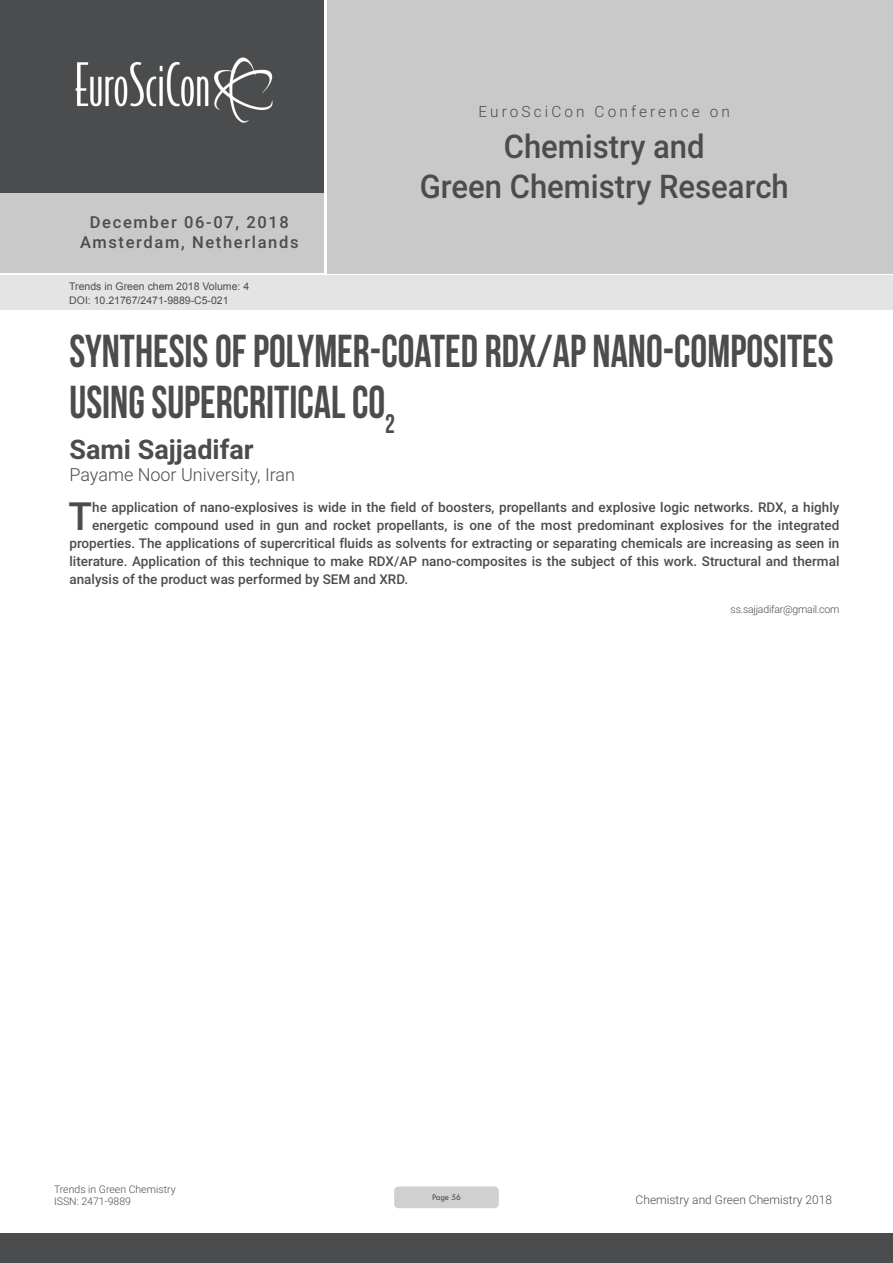
<style>
.page{position:relative;width:893px;height:1263px;background:#fff}
.page>*{position:absolute;margin:0;border:0;box-sizing:border-box;transform-origin:0 0}
.t1{font:46.05px/50.7px "Bebas Neue";color:#4b4c4d;scale:.92 1}
.Abstract{font:500 38.85px "Roboto";color:#4b4c4d}
.t2{font:500 32.7px/39.2px "Roboto";color:#4b4c4d;text-align:center;scale:.95 1}
.t3{font:700 27px "Roboto";color:#4b4c4d}
.t4{font:300 18px "Roboto";color:#4b4c4d}
.t5{font:500 16.5px/19.8px "Roboto";letter-spacing:.1em;color:#4b4c4d;text-align:center}
.t6{font:300 15.45px "Roboto";letter-spacing:.2em;color:#4b4c4d}
.Abstract-2{font:500 13.5px "Roboto";color:#4b4c4d}
.t7{font:300 12px "Roboto";color:#4b4c4d}
.t8{font:10.5px "Arial";color:#4b4c4d}
.Biography{font:300 10.5px/12.6px "Roboto";color:#4b4c4d}
.Biography-2{font:300 10.5px "Roboto";letter-spacing:-.02em;color:#4b4c4d}
.t9{font:9px "Tw Cen";letter-spacing:-.02em;color:#4b4c4d;scale:.95 1}
</style>
<div class="page">
<div style="left:0;top:0;width:323px;height:193px;background:#4b4c4d"></div>
<div style="left:1px;top:193px;width:323px;height:80px;background:#c9c9c9"></div>
<div style="left:327px;top:0;width:566px;height:273px;background:#c9c9c9"></div>
<img style="left:75px;top:57px;width:198px;height:66px">
<div style="left:0;top:1233px;width:893px;height:30px;background:#4b4c4d"></div>
<div style="left:1px;top:275px;width:892px;height:35px;background:#e4e4e4"></div>
<div style="left:394px;top:1186px;width:105px;height:22px;background:#cfd0d2;border-radius:4px"></div>
<p class="t5" style="left:80px;top:211px;width:220px">December 06-07, 2018<br>Amsterdam, Netherlands</p>
<p class="t8" style="left:69px;top:279px;width:181px">Trends in Green chem 2018 Volume: 4</p>
<p class="t8" style="left:69px;top:293px;width:161px">DOI: 10.21767/2471-9889-C5-021</p>
<p class="t6" style="left:478px;top:100px;width:253px">EuroSciCon Conference on</p>
<h3 class="t2" style="left:420px;top:126px;width:390px">Chemistry and<br>Green Chemistry Research</h3>
<p class="t1" style="left:69px;top:325px;width:832px">SYNTHESIS OF POLYMER-COATED RDX/AP NANO-COMPOSITES<br>USING SUPERCRITICAL CO<sub>2</sub></p>
<p class="t3" style="left:69px;top:431px;width:186px">Sami Sajjadifar</p>
<p class="t4" style="left:69px;top:462px;width:227px">Payame Noor University, Iran</p>
<p class="Abstract" style="left:69px;top:489px;width:25px">T</p>
<p class="Abstract-2" style="left:92px;top:498px;width:749px">he application of nano-explosives is wide in the field of boosters, propellants and explosive logic networks. RDX, a highly</p>
<p class="Abstract-2" style="left:92px;top:516px;width:749px">energetic compound used in gun and rocket propellants, is one of the most predominant explosives for the integrated</p>
<p class="Abstract-2" style="left:69px;top:534px;width:771px">properties. The applications of supercritical fluids as solvents for extracting or separating chemicals are increasing as seen in</p>
<p class="Abstract-2" style="left:69px;top:552px;width:771px">literature. Application of this technique to make RDX/AP nano-composites is the subject of this work. Structural and thermal</p>
<p class="Abstract-2" style="left:69px;top:570px;width:340px">analysis of the product was performed by SEM and XRD.</p>
<p class="Biography-2" style="left:731px;top:602px;width:110px">ss.sajjadifar@gmail.com</p>
<p class="Biography" style="left:54px;top:1182px;width:123px">Trends in Green Chemistry<br>ISSN: 2471-9889</p>
<p class="t7" style="left:636px;top:1191px;width:198px">Chemistry and Green Chemistry 2018</p>
<p class="t9" style="left:432px;top:1192px;width:32px">Page 56</p>
</div>
